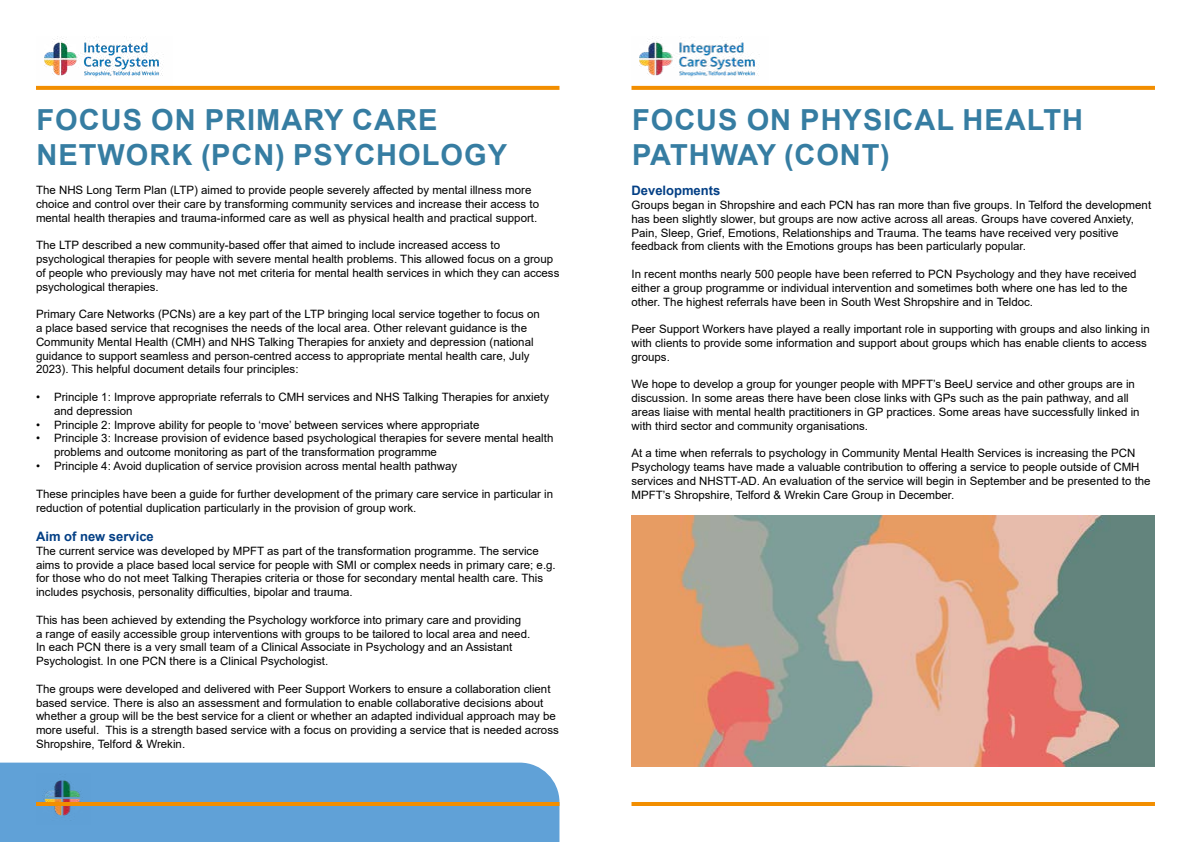
<style>
.page{position:relative;width:1191px;height:842px;background:#fff}
.page>*{position:absolute;margin:0;border:0;box-sizing:border-box;transform-origin:0 0}
.t1{font:700 29px/34.8px "Arial";letter-spacing:.035em;color:#367da2}
.t2{font:700 13px "Arial";color:#033f85}
.t3{font:11.5px/13.8px "Arial";color:#000}
</style>
<div class="page">
<img style="left:36px;top:36px;width:137px;height:50px">
<hr style="left:631px;top:802px;width:524px;height:4px;background:#f28e00">
<svg style="left:36px;top:86px;width:523px;height:4px;background:#f29107"></svg>
<div style="left:0;top:763px;width:559px;height:79px;background:#60a1d7"></div>
<img style="left:36px;top:773px;width:55px;height:52px">
<img style="left:631px;top:36px;width:137px;height:50px">
<svg style="left:631px;top:86px;width:524px;height:4px;background:#f29107"></svg>
<hr style="left:36px;top:802px;width:523px;height:4px;background:#f28e00">
<img style="left:631px;top:516px;width:524px;height:251px">
<h1 class="t1" style="left:37px;top:103px;width:472px">FOCUS ON PRIMARY CARE<br>NETWORK (PCN) PSYCHOLOGY</h1>
<p class="t3" style="left:36px;top:183px;width:504px">The NHS Long Term Plan (LTP) aimed to provide people severely affected by mental illness more choice and control over their care by transforming community services and increase their access to mental health therapies and trauma-informed care as well as physical health and practical support.</p>
<p class="t3" style="left:36px;top:238px;width:525px">The LTP described a new community-based offer that aimed to include increased access to psychological therapies for people with severe mental health problems. This allowed focus on a group of people who previously may have not met criteria for mental health services in which they can access psychological therapies.</p>
<p class="t3" style="left:36px;top:307px;width:505px">Primary Care Networks (PCNs) are a key part of the LTP bringing local service together to focus on a place based service that recognises the needs of the local area. Other relevant guidance is the Community Mental Health (CMH) and NHS Talking Therapies for anxiety and depression (national guidance to support seamless and person-centred access to appropriate mental health care, July 2023). This helpful document details four principles:</p>
<p class="t3" style="left:54px;top:390px;width:496px;text-indent:-18px">• Principle 1: Improve appropriate referrals to CMH services and NHS Talking Therapies for anxiety and depression</p>
<p class="t3" style="left:36px;top:418px;width:445px">• Principle 2: Improve ability for people to ‘move’ between services where appropriate</p>
<p class="t3" style="left:54px;top:431px;width:501px;text-indent:-18px">• Principle 3: Increase provision of evidence based psychological therapies for severe mental health problems and outcome monitoring as part of the transformation programme</p>
<p class="t3" style="left:36px;top:459px;width:423px">• Principle 4: Avoid duplication of service provision across mental health pathway</p>
<p class="t3" style="left:36px;top:487px;width:519px">These principles have been a guide for further development of the primary care service in particular in reduction of potential duplication particularly in the provision of group work.</p>
<p class="t2" style="left:36px;top:527px;width:119px">Aim of new service</p>
<p class="t3" style="left:36px;top:544px;width:521px">The current service was developed by MPFT as part of the transformation programme. The service aims to provide a place based local service for people with SMI or complex needs in primary care; e.g. for those who do not meet Talking Therapies criteria or those for secondary mental health care. This includes psychosis, personality difficulties, bipolar and trauma.</p>
<p class="t3" style="left:36px;top:613px;width:496px">This has been achieved by extending the Psychology workforce into primary care and providing a range of easily accessible group interventions with groups to be tailored to local area and need.<br>In each PCN there is a very small team of a Clinical Associate in Psychology and an Assistant Psychologist. In one PCN there is a Clinical Psychologist.</p>
<p class="t3" style="left:36px;top:682px;width:524px">The groups were developed and delivered with Peer Support Workers to ensure a collaboration client based service. There is also an assessment and formulation to enable collaborative decisions about whether a group will be the best service for a client or whether an adapted individual approach may be more useful. This is a strength based service with a focus on providing a service that is needed across Shropshire, Telford &amp; Wrekin.</p>
<h1 class="t1" style="left:632px;top:103px;width:453px">FOCUS ON PHYSICAL HEALTH<br>PATHWAY (CONT)</h1>
<p class="t2" style="left:631px;top:181px;width:90px">Developments</p>
<p class="t3" style="left:631px;top:198px;width:521px">Groups began in Shropshire and each PCN has ran more than five groups. In Telford the development has been slightly slower, but groups are now active across all areas. Groups have covered Anxiety, Pain, Sleep, Grief, Emotions, Relationships and Trauma. The teams have received very positive feedback from clients with the Emotions groups has been particularly popular.</p>
<p class="t3" style="left:631px;top:267px;width:506px">In recent months nearly 500 people have been referred to PCN Psychology and they have received either a group programme or individual intervention and sometimes both where one has led to the other. The highest referrals have been in South West Shropshire and in Teldoc.</p>
<p class="t3" style="left:631px;top:322px;width:520px">Peer Support Workers have played a really important role in supporting with groups and also linking in with clients to provide some information and support about groups which has enable clients to access groups.</p>
<p class="t3" style="left:631px;top:377px;width:509px">We hope to develop a group for younger people with MPFT’s BeeU service and other groups are in discussion. In some areas there have been close links with GPs such as the pain pathway, and all areas liaise with mental health practitioners in GP practices. Some areas have successfully linked in with third sector and community organisations.</p>
<p class="t3" style="left:631px;top:446px;width:521px">At a time when referrals to psychology in Community Mental Health Services is increasing the PCN Psychology teams have made a valuable contribution to offering a service to people outside of CMH services and NHSTT-AD. An evaluation of the service will begin in September and be presented to the MPFT’s Shropshire, Telford &amp; Wrekin Care Group in December.</p>
</div>
